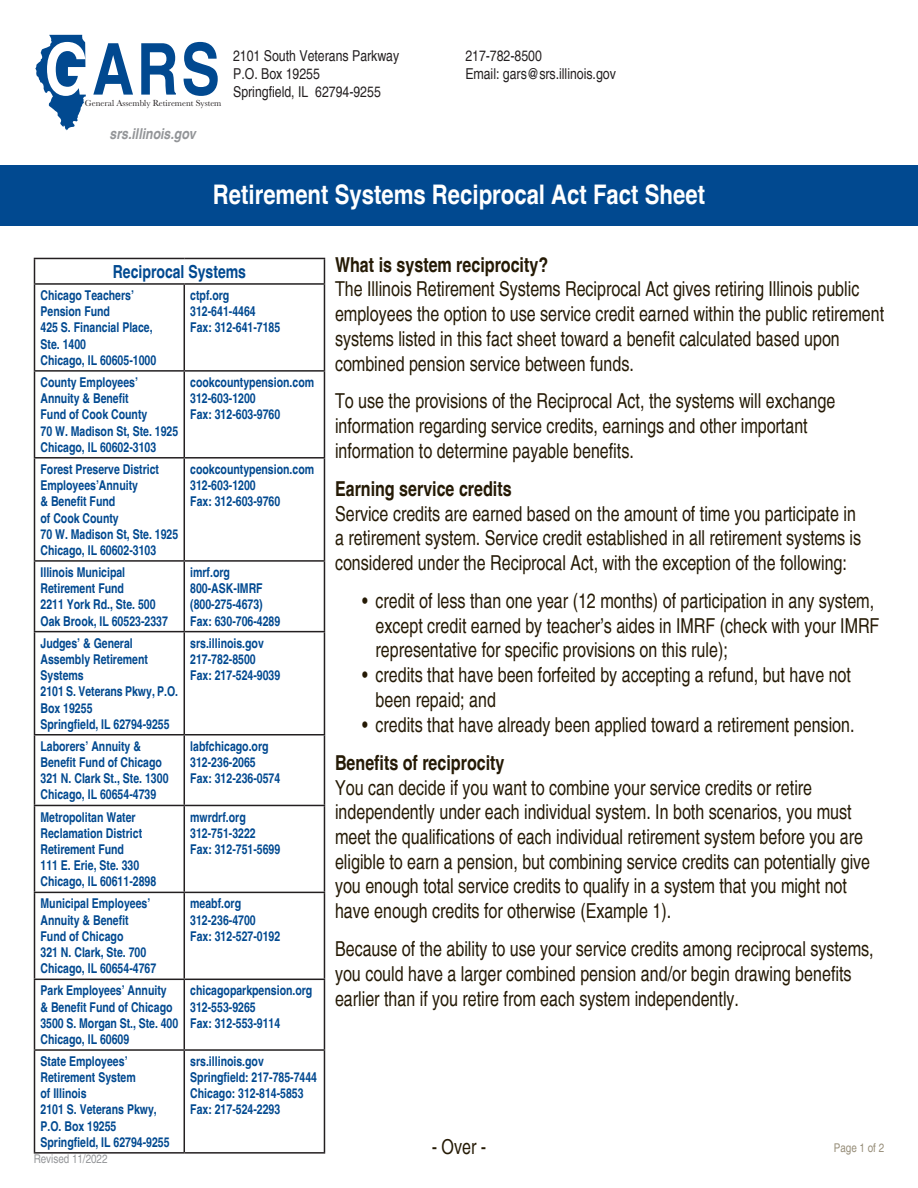
<style>
.page{position:relative;width:918px;height:1188px;background:#fff}
.page>*{position:absolute;margin:0;border:0;box-sizing:border-box;transform-origin:0 0}
.t1{font:700 condensed 27px "Helvetica";color:#fff}
.t2{font:condensed 20.55px/24.8px "Helvetica";color:#251a05;scale:.95 1}
.t3{font:700 condensed 20.55px "Helvetica";color:#251a05;scale:.95 1}
.t4{font:700 condensed 18px "Helvetica";color:#014990;scale:.95 1}
.t5{font:condensed 15px/18px "Helvetica";color:#231f20}
.t6{font:italic 700 condensed 15px "Helvetica";color:#939598}
.t7{font:700 condensed 13.5px/16.2px "Helvetica";color:#014990;scale:.95 1}
.t8{font:condensed 12px "Helvetica";color:#939598}
.t9{font:condensed 12px "Helvetica";color:#968d78}
.t10{font:9.15px "Baskerville";color:#231f20}
</style>
<div class="page">
<div style="left:0;top:165px;width:918px;height:60px;background:#014990"></div>
<hr style="left:34px;top:258px;width:150px;height:1px;background:#231f20">
<svg style="left:34px;top:259px;width:1px;height:24px"></svg>
<hr style="left:184px;top:258px;width:141px;height:1px;background:#231f20">
<svg style="left:324px;top:259px;width:1px;height:24px"></svg>
<hr style="left:34px;top:283px;width:150px;height:2px;background:#231f20">
<hr style="left:34px;top:285px;width:1px;height:85px;background:#231f20">
<hr style="left:184px;top:283px;width:141px;height:2px;background:#231f20">
<hr style="left:184px;top:285px;width:1px;height:85px;background:#231f20">
<hr style="left:324px;top:285px;width:1px;height:85px;background:#231f20">
<hr style="left:34px;top:370px;width:150px;height:2px;background:#231f20">
<hr style="left:34px;top:372px;width:1px;height:85px;background:#231f20">
<hr style="left:184px;top:370px;width:141px;height:2px;background:#231f20">
<hr style="left:184px;top:372px;width:1px;height:85px;background:#231f20">
<hr style="left:324px;top:372px;width:1px;height:85px;background:#231f20">
<hr style="left:34px;top:457px;width:150px;height:2px;background:#231f20">
<hr style="left:34px;top:459px;width:1px;height:101px;background:#231f20">
<hr style="left:184px;top:457px;width:141px;height:2px;background:#231f20">
<hr style="left:184px;top:459px;width:1px;height:101px;background:#231f20">
<hr style="left:324px;top:459px;width:1px;height:101px;background:#231f20">
<hr style="left:34px;top:560px;width:150px;height:2px;background:#231f20">
<hr style="left:34px;top:562px;width:1px;height:69px;background:#231f20">
<hr style="left:184px;top:560px;width:141px;height:2px;background:#231f20">
<hr style="left:184px;top:562px;width:1px;height:69px;background:#231f20">
<hr style="left:324px;top:562px;width:1px;height:69px;background:#231f20">
<hr style="left:34px;top:631px;width:150px;height:1px;background:#231f20">
<hr style="left:34px;top:632px;width:1px;height:102px;background:#231f20">
<hr style="left:184px;top:631px;width:141px;height:1px;background:#231f20">
<hr style="left:184px;top:632px;width:1px;height:102px;background:#231f20">
<hr style="left:324px;top:632px;width:1px;height:102px;background:#231f20">
<hr style="left:34px;top:734px;width:150px;height:2px;background:#231f20">
<hr style="left:34px;top:736px;width:1px;height:69px;background:#231f20">
<hr style="left:184px;top:734px;width:141px;height:2px;background:#231f20">
<hr style="left:184px;top:736px;width:1px;height:69px;background:#231f20">
<hr style="left:324px;top:736px;width:1px;height:69px;background:#231f20">
<hr style="left:34px;top:805px;width:150px;height:1px;background:#231f20">
<hr style="left:34px;top:806px;width:1px;height:86px;background:#231f20">
<hr style="left:184px;top:805px;width:141px;height:1px;background:#231f20">
<hr style="left:184px;top:806px;width:1px;height:86px;background:#231f20">
<hr style="left:324px;top:806px;width:1px;height:86px;background:#231f20">
<hr style="left:34px;top:892px;width:150px;height:1px;background:#231f20">
<hr style="left:34px;top:893px;width:1px;height:86px;background:#231f20">
<hr style="left:184px;top:892px;width:141px;height:1px;background:#231f20">
<hr style="left:184px;top:893px;width:1px;height:86px;background:#231f20">
<hr style="left:324px;top:893px;width:1px;height:86px;background:#231f20">
<hr style="left:34px;top:979px;width:150px;height:1px;background:#231f20">
<hr style="left:34px;top:980px;width:1px;height:69px;background:#231f20">
<hr style="left:184px;top:979px;width:141px;height:1px;background:#231f20">
<hr style="left:184px;top:980px;width:1px;height:69px;background:#231f20">
<hr style="left:324px;top:980px;width:1px;height:69px;background:#231f20">
<hr style="left:34px;top:1049px;width:150px;height:2px;background:#231f20">
<hr style="left:34px;top:1051px;width:1px;height:101px;background:#231f20">
<hr style="left:184px;top:1049px;width:141px;height:2px;background:#231f20">
<hr style="left:184px;top:1051px;width:1px;height:101px;background:#231f20">
<hr style="left:324px;top:1051px;width:1px;height:101px;background:#231f20">
<hr style="left:34px;top:1152px;width:150px;height:2px;background:#231f20">
<hr style="left:184px;top:1152px;width:141px;height:2px;background:#231f20">
<svg style="left:93px;top:43px;width:40px;height:52px"></svg>
<svg style="left:141px;top:43px;width:35px;height:52px"></svg>
<svg style="left:184px;top:42px;width:34px;height:54px"></svg>
<svg style="left:35px;top:35px;width:51px;height:95px"></svg>
<p class="t10" style="left:85px;top:98px;width:138px">General Assembly Retirement System</p>
<p class="t6" style="left:110px;top:123px;width:88px">srs.illinois.gov</p>
<p class="t5" style="left:233px;top:46px;width:168px">2101 South Veterans Parkway<br>P.O. Box 19255<br>Springfield, IL 62794-9255</p>
<p class="t5" style="left:465px;top:46px;width:152px">217-782-8500<br>Email: gars@srs.illinois.gov</p>
<h1 class="t1" style="left:213px;top:176px;width:494px">Retirement Systems Reciprocal Act Fact Sheet</h1>
<p class="t4" style="left:113px;top:259px;width:142px">Reciprocal Systems</p>
<p class="t7" style="left:40px;top:287px;width:123px">Chicago Teachers’<br>Pension Fund<br>425 S. Financial Place,<br>Ste. 1400<br>Chicago, IL 60605-1000</p>
<p class="t7" style="left:190px;top:287px;width:96px">ctpf.org<br>312-641-4464<br>Fax: 312-641-7185</p>
<p class="t7" style="left:40px;top:374px;width:147px">County Employees’<br>Annuity &amp; Benefit<br>Fund of Cook County<br>70 W. Madison St, Ste. 1925<br>Chicago, IL 60602-3103</p>
<p class="t7" style="left:190px;top:374px;width:132px">cookcountypension.com<br>312-603-1200<br>Fax: 312-603-9760</p>
<p class="t7" style="left:40px;top:460px;width:147px">Forest Preserve District<br>Employees’Annuity<br>&amp; Benefit Fund<br>of Cook County<br>70 W. Madison St, Ste. 1925<br>Chicago, IL 60602-3103</p>
<p class="t7" style="left:190px;top:460px;width:132px">cookcountypension.com<br>312-603-1200<br>Fax: 312-603-9760</p>
<p class="t7" style="left:40px;top:564px;width:136px">Illinois Municipal<br>Retirement Fund<br>2211 York Rd., Ste. 500<br>Oak Brook, IL 60523-2337</p>
<p class="t7" style="left:190px;top:564px;width:96px">imrf.org<br>800-ASK-IMRF (800-275-4673)<br>Fax: 630-706-4289</p>
<p class="t7" style="left:40px;top:634px;width:147px">Judges’ &amp; General<br>Assembly Retirement<br>Systems<br>2101 S. Veterans Pkwy, P.O.<br>Box 19255<br>Springfield, IL 62794-9255</p>
<p class="t7" style="left:190px;top:634px;width:96px">srs.illinois.gov<br>217-782-8500<br>Fax: 217-524-9039</p>
<p class="t7" style="left:40px;top:737px;width:136px">Laborers’ Annuity &amp;<br>Benefit Fund of Chicago<br>321 N. Clark St., Ste. 1300<br>Chicago, IL 60654-4739</p>
<p class="t7" style="left:190px;top:737px;width:96px">labfchicago.org<br>312-236-2065<br>Fax: 312-236-0574</p>
<p class="t7" style="left:40px;top:808px;width:123px">Metropolitan Water<br>Reclamation District<br>Retirement Fund<br>111 E. Erie, Ste. 330<br>Chicago, IL 60611-2898</p>
<p class="t7" style="left:190px;top:808px;width:96px">mwrdrf.org<br>312-751-3222<br>Fax: 312-751-5699</p>
<p class="t7" style="left:40px;top:895px;width:123px">Municipal Employees’<br>Annuity &amp; Benefit<br>Fund of Chicago<br>321 N. Clark, Ste. 700<br>Chicago, IL 60654-4767</p>
<p class="t7" style="left:190px;top:895px;width:96px">meabf.org<br>312-236-4700<br>Fax: 312-527-0192</p>
<p class="t7" style="left:40px;top:982px;width:147px">Park Employees’ Annuity<br>&amp; Benefit Fund of Chicago<br>3500 S. Morgan St., Ste. 400<br>Chicago, IL 60609</p>
<p class="t7" style="left:190px;top:982px;width:130px">chicagoparkpension.org<br>312-553-9265<br>Fax: 312-553-9114</p>
<p class="t7" style="left:40px;top:1052px;width:137px">State Employees’<br>Retirement System<br>of Illinois<br>2101 S. Veterans Pkwy,<br>P.O. Box 19255<br>Springfield, IL 62794-9255</p>
<p class="t7" style="left:190px;top:1052px;width:135px">srs.illinois.gov<br>Springfield: 217-785-7444<br>Chicago: 312-814-5853<br>Fax: 217-524-2293</p>
<p class="t8" style="left:34px;top:1151px;width:75px">Revised 11/2022</p>
<p class="t3" style="left:335px;top:250px;width:226px">What is system reciprocity?</p>
<p class="t2" style="left:335px;top:276px;width:580px">The Illinois Retirement Systems Reciprocal Act gives retiring Illinois public employees the option to use service credit earned within the public retirement systems listed in this fact sheet toward a benefit calculated based upon combined pension service between funds.</p>
<p class="t2" style="left:335px;top:388px;width:528px">To use the provisions of the Reciprocal Act, the systems will exchange information regarding service credits, earnings and other important information to determine payable benefits.</p>
<p class="t3" style="left:335px;top:474px;width:187px">Earning service credits</p>
<p class="t2" style="left:335px;top:500px;width:555px">Service credits are earned based on the amount of time you participate in a retirement system. Service credit established in all retirement systems is considered under the Reciprocal Act, with the exception of the following:</p>
<p class="t2" style="left:376px;top:588px;width:532px;text-indent:-14px">• credit of less than one year (12 months) of participation in any system, except credit earned by teacher’s aides in IMRF (check with your IMRF representative for specific provisions on this rule);</p>
<p class="t2" style="left:376px;top:662px;width:502px;text-indent:-14px">• credits that have been forfeited by accepting a refund, but have not been repaid; and</p>
<p class="t2" style="left:362px;top:711px;width:520px">• credits that have already been applied toward a retirement pension.</p>
<p class="t3" style="left:335px;top:748px;width:180px">Benefits of reciprocity</p>
<p class="t2" style="left:335px;top:774px;width:565px">You can decide if you want to combine your service credits or retire independently under each individual system. In both scenarios, you must meet the qualifications of each individual retirement system before you are eligible to earn a pension, but combining service credits can potentially give you enough total service credits to qualify in a system that you might not have enough credits for otherwise (Example 1).</p>
<p class="t2" style="left:335px;top:936px;width:569px">Because of the ability to use your service credits among reciprocal systems, you could have a larger combined pension and/or begin drawing benefits earlier than if you retire from each system independently.</p>
<p class="t2" style="left:432px;top:1134px;width:59px">- Over -</p>
<p class="t9" style="left:834px;top:1140px;width:52px">Page 1 of 2</p>
</div>
